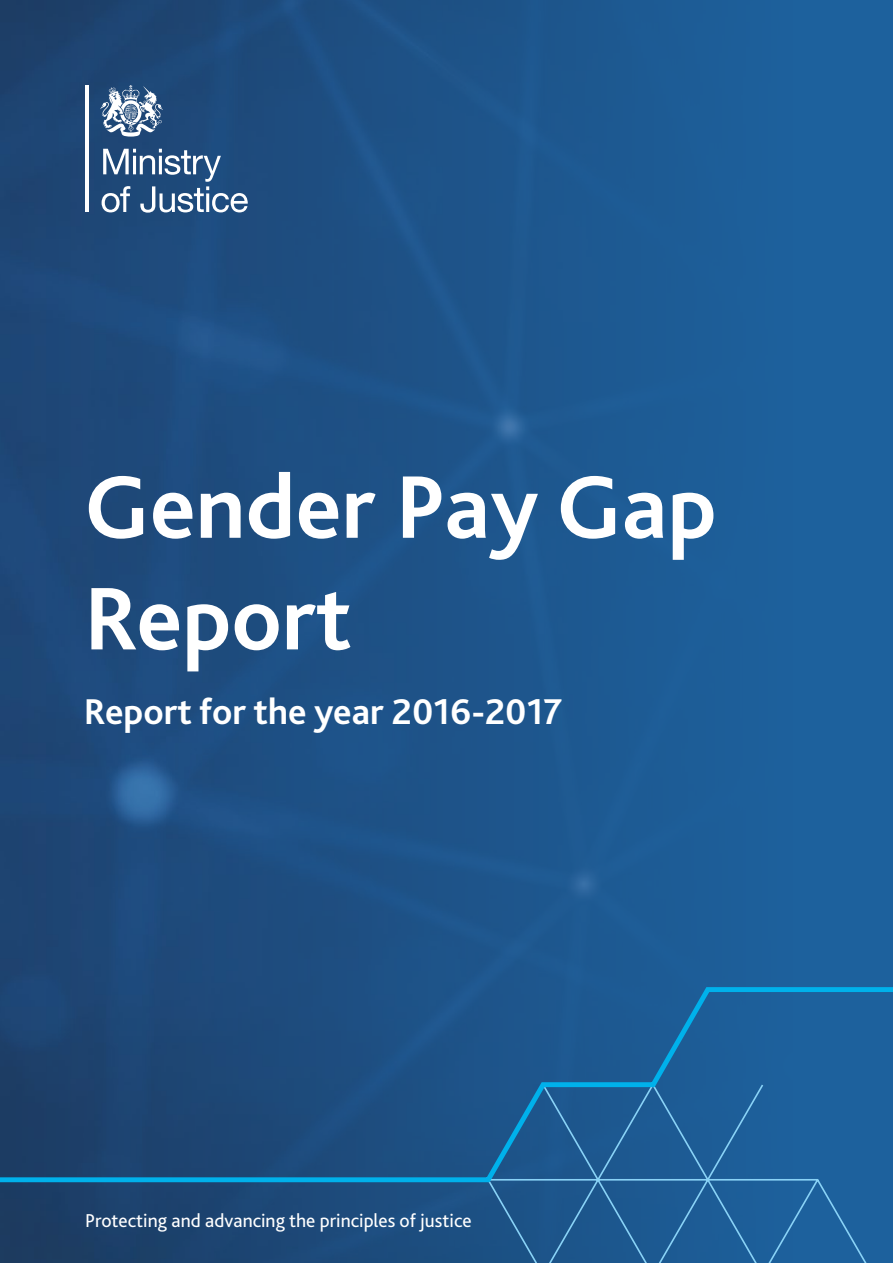
<style>
.page{position:relative;width:893px;height:1263px;background:#fff}
.page>*{position:absolute;margin:0;border:0;box-sizing:border-box;transform-origin:0 0}
.t1{font:700 93px/111.6px "Bliss 2";color:#fff}
.t2{font:700 37.5px "Bliss 2";color:#fff}
.t3{font:19.5px "Bliss 2";color:#fff}
</style>
<div class="page">
<div style="left:0;top:0;width:893px;height:1263px;background:linear-gradient(to right,#1f4473,#1d63a1)"></div>
<hr style="left:85px;top:85px;width:3px;height:127px;background:#fff">
<svg style="left:102px;top:149px;width:146px;height:64px"></svg>
<svg style="left:100px;top:85px;width:63px;height:52px"></svg>
<svg style="left:486px;top:1185px;width:389px;height:78px;background:#205e96"></svg>
<svg style="left:0;top:985px;width:893px;height:200px;background:#1d5489"></svg>
<p class="t1" style="left:84px;top:449px;width:634px">Gender Pay Gap<br>Report</p>
<p class="t2" style="left:84px;top:689px;width:480px">Report for the year 2016-2017</p>
<p class="t3" style="left:85px;top:1209px;width:388px">Protecting and advancing the principles of justice</p>
</div>
